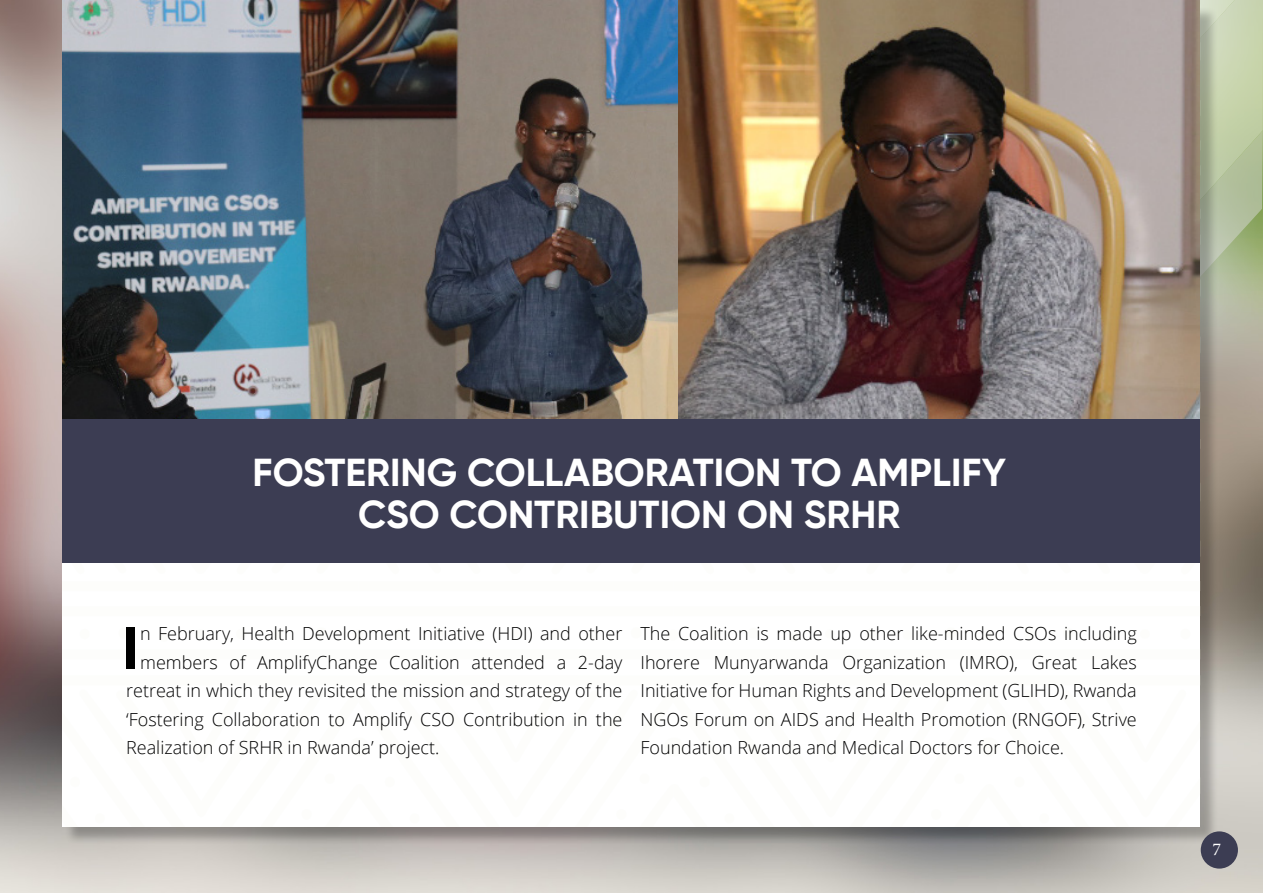
<style>
.page{position:relative;width:1263px;height:893px;background:#fff}
.page>*{position:absolute;margin:0;border:0;box-sizing:border-box;transform-origin:0 0}
.t1{font:700 57.9px "Open Sans";color:#000}
.t2{font:700 39px/42px "Gilroy";color:#fff;text-align:center}
.t3{font:300 18px/28.5px "Open Sans";color:#000;text-align:justify}
.t4{font:18px "Minion Pro";color:#fff}
</style>
<div class="page">
<img style="left:0;top:0;width:1263px;height:893px">
<svg style="left:1218px;top:286px;width:45px;height:92px;background:#b5b3a0"></svg>
<svg style="left:1199px;top:0;width:64px;height:286px;background:#bbc8a2"></svg>
<div style="left:64px;top:6px;width:1154px;height:839px;background:#000;opacity:.25"></div>
<div style="left:62px;top:4px;width:1137px;height:822px;background:#fff"></div>
<svg style="left:63px;top:675px;width:1137px;height:152px"></svg>
<img style="left:63px;top:0;width:1136px;height:420px">
<div style="left:62px;top:420px;width:1137px;height:143px;background:#3c3d53"></div>
<div style="left:1201px;top:831px;width:37px;height:38px;background:#3c3d53;border-radius:50%"></div>
<h2 class="t2" style="left:252px;top:451px;width:755px">FOSTERING COLLABORATION TO AMPLIFY<br>CSO CONTRIBUTION ON SRHR</h2>
<h1 class="t1" style="left:121px;top:607px;width:21px">I</h1>
<p class="t3" style="left:140px;top:619px;width:484px">n February, Health Development Initiative (HDI) and other</p>
<p class="t3" style="left:140px;top:648px;width:484px">members of AmplifyChange Coalition attended a 2-day</p>
<p class="t3" style="left:126px;top:676px;width:498px">retreat in which they revisited the mission and strategy of the</p>
<p class="t3" style="left:126px;top:705px;width:498px">‘Fostering Collaboration to Amplify CSO Contribution in the</p>
<p class="t3" style="left:126px;top:733px;width:315px">Realization of SRHR in Rwanda’ project.</p>
<p class="t3" style="left:640px;top:619px;width:498px">The Coalition is made up other like-minded CSOs including Ihorere Munyarwanda Organization (IMRO), Great Lakes Initiative for Human Rights and Development (GLIHD), Rwanda NGOs Forum on AIDS and Health Promotion (RNGOF), Strive Foundation Rwanda and Medical Doctors for Choice.</p>
<p class="t4" style="left:1212px;top:837px;width:10px">7</p>
</div>
